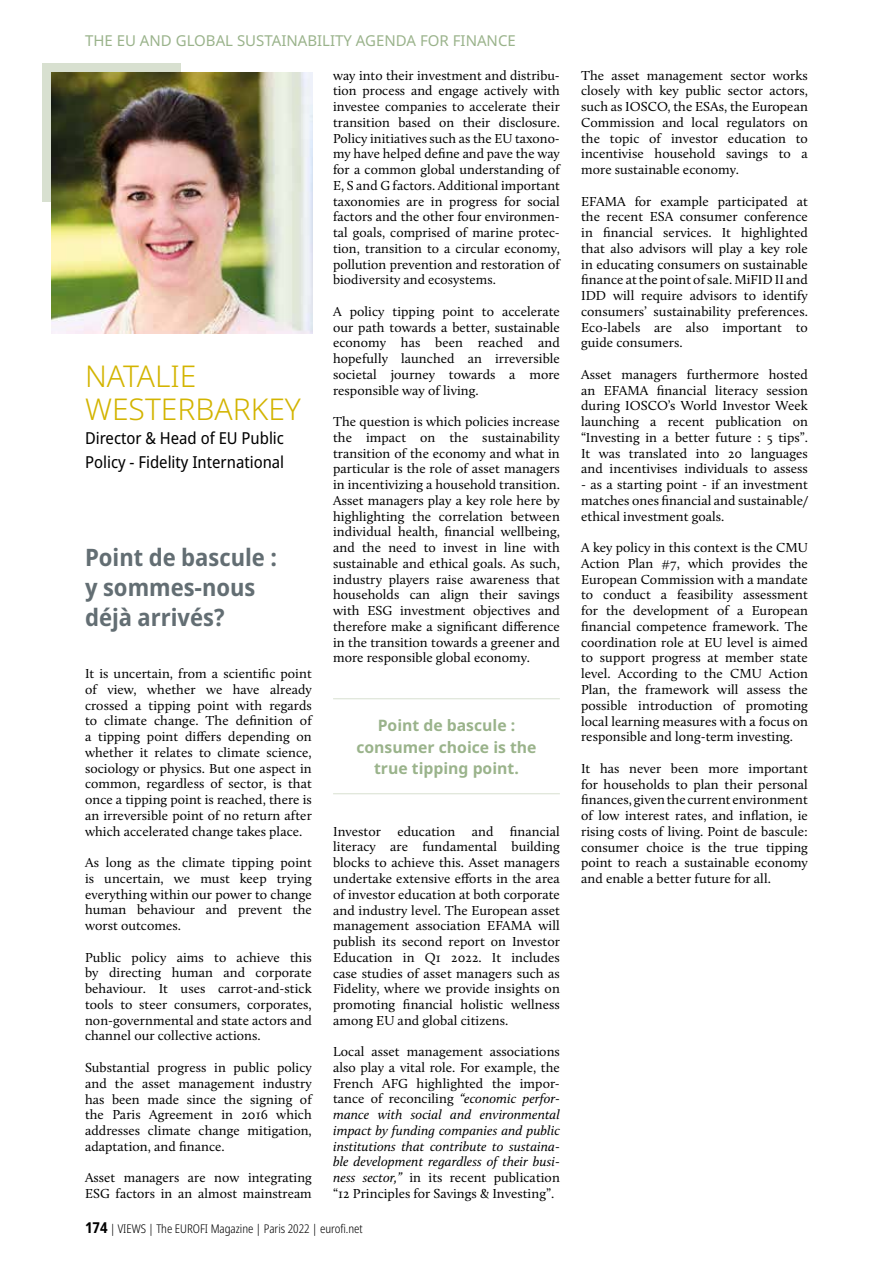
<style>
.page{position:relative;width:893px;height:1263px;background:#fff}
.page>*{position:absolute;margin:0;border:0;box-sizing:border-box;transform-origin:0 0}
.t1{font:300 30px/33px "Noto Sans";color:#d3b400}
.t2{font:700 semi-condensed 24px/30px "Noto Sans";color:#636e73}
.t3{font:semi-condensed 16.5px/24px "Noto Sans";color:#000}
.t4{font:700 15.75px/21.6px "Noto Sans";color:#9ab38b;text-align:center}
.t5{font:15px "Noto Sans";color:#9ab38b}
.t6{font:13.5px/15.8px "Calluna";letter-spacing:.005em;color:#000;text-align:justify}
.t7{font:300 condensed 12px "Noto Sans";color:#000}
.s1{font-style:italic}
.s2{font-weight:700;font-size:15px}
</style>
<div class="page">
<div style="left:43px;top:64px;width:138px;height:138px;background:#d8e0d0"></div>
<img style="left:51px;top:72px;width:262px;height:262px">
<hr style="left:333px;top:698px;width:227px;height:1px;background:#d8e0d0">
<hr style="left:333px;top:793px;width:227px;height:1px;background:#d8e0d0">
<p class="t5" style="left:85px;top:30px;width:432px">THE EU AND GLOBAL SUSTAINABILITY AGENDA FOR FINANCE</p>
<h1 class="t1" style="left:85px;top:360px;width:217px">NATALIE<br>WESTERBARKEY</h1>
<p class="t3" style="left:85px;top:427px;width:201px">Director &amp; Head of EU Public<br>Policy - Fidelity International</p>
<h2 class="t2" style="left:85px;top:543px;width:193px">Point de bascule : y sommes-nous déjà arrivés?</h2>
<p class="t6" style="left:85px;top:666px;width:228px">It is uncertain, from a scientific point of view, whether we have already crossed a tipping point with regards to climate change. The definition of a tipping point differs depending on whether it relates to climate science, sociology or physics. But one aspect in common, regardless of sector, is that once a tipping point is reached, there is an irreversible point of no return after which accelerated change takes place.</p>
<p class="t6" style="left:85px;top:855px;width:228px">As long as the climate tipping point is uncertain, we must keep trying everything within our power to change human behaviour and prevent the worst outcomes.</p>
<p class="t6" style="left:85px;top:949px;width:228px">Public policy aims to achieve this by directing human and corporate behaviour. It uses carrot-and-stick tools to steer consumers, corporates, non-governmental and state actors and channel our collective actions.</p>
<p class="t6" style="left:85px;top:1059px;width:228px">Substantial progress in public policy and the asset management industry has been made since the signing of the Paris Agreement in 2016 which addresses climate change mitigation, adaptation, and finance.</p>
<p class="t6" style="left:85px;top:1170px;width:228px">Asset managers are now integrating<br>ESG factors in an almost mainstream</p>
<p class="t6" style="left:333px;top:67px;width:228px">way into their investment and distribu&shy;tion process and engage actively with investee companies to accelerate their transition based on their disclosure.<br>Policy initiatives such as the EU taxono&shy;my have helped define and pave the way for a common global understanding of E, S and G factors. Additional important taxonomies are in progress for social factors and the other four environmen&shy;tal goals, comprised of marine protec&shy;tion, transition to a circular economy, pollution prevention and restoration of biodiversity and ecosystems.</p>
<p class="t6" style="left:333px;top:303px;width:228px">A policy tipping point to accelerate our path towards a better, sustainable economy has been reached and hopefully launched an irreversible societal journey towards a more responsible way of living.</p>
<p class="t6" style="left:333px;top:414px;width:228px">The question is which policies increase the impact on the sustainability transition of the economy and what in particular is the role of asset managers in incentivizing a household transition.<br>Asset managers play a key role here by highlighting the correlation between individual health, financial wellbeing, and the need to invest in line with sustainable and ethical goals. As such, industry players raise awareness that households can align their savings with ESG investment objectives and therefore make a significant difference in the transition towards a greener and more responsible global economy.</p>
<p class="t4" style="left:356px;top:715px;width:182px">Point de bascule : consumer choice is the true tipping point.</p>
<p class="t6" style="left:333px;top:823px;width:228px">Investor education and financial literacy are fundamental building blocks to achieve this. Asset managers undertake extensive efforts in the area of investor education at both corporate and industry level. The European asset management association EFAMA will publish its second report on Investor Education in Q1 2022. It includes case studies of asset managers such as Fidelity, where we provide insights on promoting financial holistic wellness among EU and global citizens.</p>
<p class="t6" style="left:333px;top:1044px;width:228px">Local asset management associations also play a vital role. For example, the French AFG highlighted the impor&shy;tance of reconciling <span class="s1">“economic perfor&shy;mance with social and environmental impact by funding companies and public institutions that contribute to sustaina&shy;ble development regardless of their busi&shy;ness sector,”</span> in its recent publication “12 Principles for Savings &amp; Investing”.</p>
<p class="t7" style="left:85px;top:1220px;width:279px"><span class="s2">174</span> | VIEWS | The EUROFI Magazine | Paris 2022 | eurofi.net</p>
<p class="t6" style="left:581px;top:67px;width:228px">The asset management sector works closely with key public sector actors, such as IOSCO, the ESAs, the European Commission and local regulators on the topic of investor education to incentivise household savings to a more sustainable economy.</p>
<p class="t6" style="left:581px;top:193px;width:228px">EFAMA for example participated at the recent ESA consumer conference in financial services. It highlighted that also advisors will play a key role in educating consumers on sustainable finance at the point of sale. MiFID II and IDD will require advisors to identify consumers’ sustainability preferences.<br>Eco-labels are also important to guide consumers.</p>
<p class="t6" style="left:581px;top:366px;width:228px">Asset managers furthermore hosted an EFAMA financial literacy session during IOSCO’s World Investor Week launching a recent publication on “Investing in a better future : 5 tips”.<br>It was translated into 20 languages and incentivises individuals to assess</p>
<p class="t6" style="left:581px;top:477px;width:228px">- as a starting point - if an investment matches ones financial and sustainable/ ethical investment goals.</p>
<p class="t6" style="left:581px;top:540px;width:228px">A key policy in this context is the CMU Action Plan #7, which provides the European Commission with a mandate to conduct a feasibility assessment for the development of a European financial competence framework. The coordination role at EU level is aimed to support progress at member state level. According to the CMU Action Plan, the framework will assess the possible introduction of promoting local learning measures with a focus on responsible and long-term investing.</p>
<p class="t6" style="left:581px;top:760px;width:228px">It has never been more important for households to plan their personal finances, given the current environment of low interest rates, and inflation, ie rising costs of living. Point de bascule: consumer choice is the true tipping point to reach a sustainable economy and enable a better future for all.</p>
</div>
